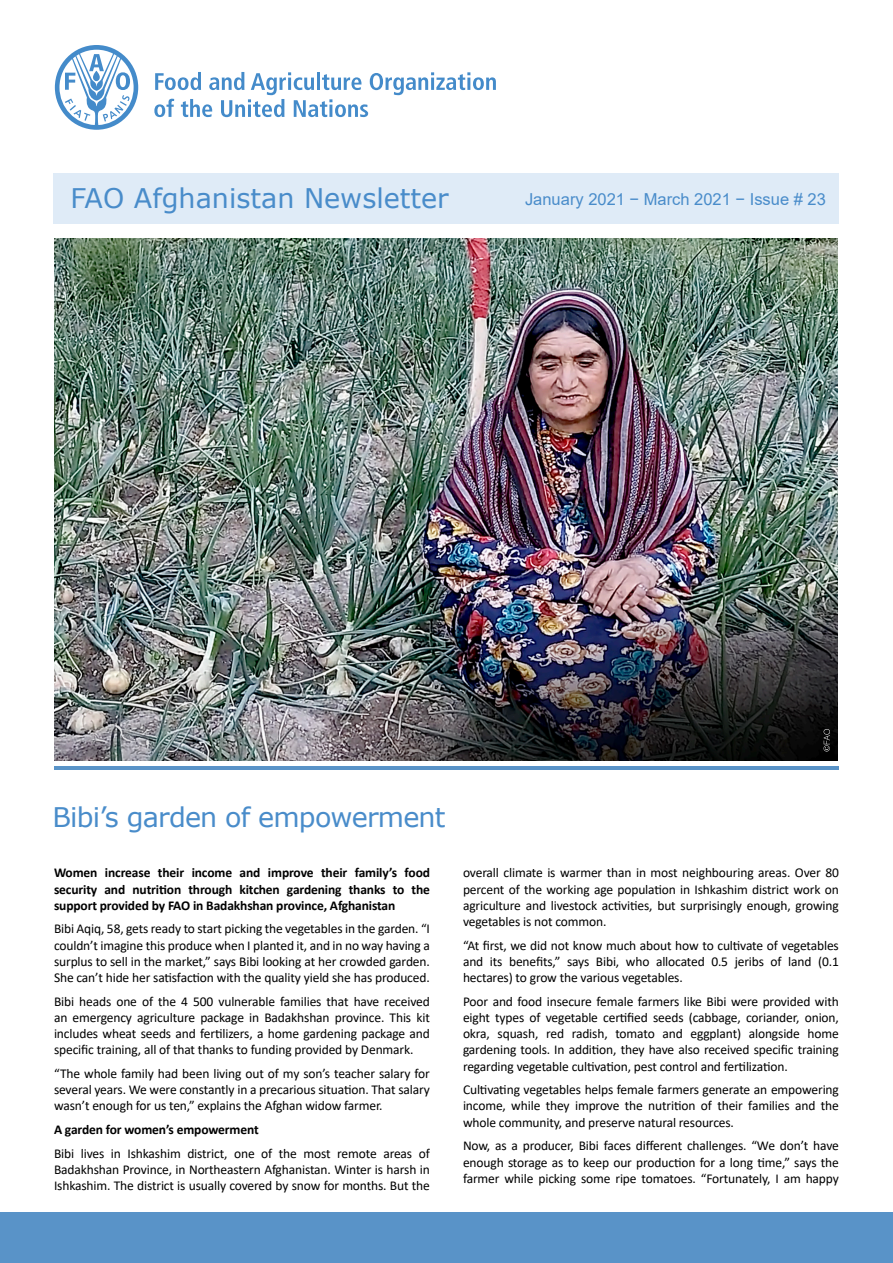
<style>
.page{position:relative;width:893px;height:1263px;background:#fff}
.page>*{position:absolute;margin:0;border:0;box-sizing:border-box;transform-origin:0 0}
.t1{font:27px "Verdana";letter-spacing:-.015em;color:#498cca}
.t2{font:16.5px "Arial";color:#498cca}
.t3{font:13.5px/16.2px "Calibri";letter-spacing:-.01em;color:#000;text-align:justify}
.t4{font:700 13.5px/16.2px "Calibri";letter-spacing:-.01em;color:#000;text-align:justify}
</style>
<div class="page">
<div style="left:0;top:1212px;width:893px;height:51px;background:#5993c8"></div>
<svg style="left:154px;top:72px;width:342px;height:45px"></svg>
<svg style="left:55px;top:45px;width:83px;height:85px"></svg>
<hr style="left:54px;top:766px;width:785px;height:3px;background:#5993c8">
<div style="left:54px;top:173px;width:785px;height:51px;background:#dfebf7"></div>
<img style="left:54px;top:238px;width:783px;height:523px">
<svg style="left:824px;top:729px;width:6px;height:22px"></svg>
<p class="t1" style="left:70px;top:179px;width:380px">FAO Afghanistan Newsletter</p>
<p class="t2" style="left:525px;top:188px;width:302px">January 2021 − March 2021 − Issue # 23</p>
<p class="t1" style="left:52px;top:799px;width:394px">Bibi’s garden of empowerment</p>
<p class="t4" style="left:54px;top:864px;width:378px">Women increase their income and improve their family’s food security and nutrition through kitchen gardening thanks to the support provided by FAO in Badakhshan province, Afghanistan</p>
<p class="t3" style="left:54px;top:920px;width:377px">Bibi Aqiq, 58, gets ready to start picking the vegetables in the garden. “I couldn’t imagine this produce when I planted it, and in no way having a surplus to sell in the market,” says Bibi looking at her crowded garden.<br>She can’t hide her satisfaction with the quality yield she has produced.</p>
<p class="t3" style="left:54px;top:993px;width:377px">Bibi heads one of the 4 500 vulnerable families that have received an emergency agriculture package in Badakhshan province. This kit includes wheat seeds and fertilizers, a home gardening package and specific training, all of that thanks to funding provided by Denmark.</p>
<p class="t3" style="left:54px;top:1065px;width:377px">“The whole family had been living out of my son’s teacher salary for several years. We were constantly in a precarious situation. That salary wasn’t enough for us ten,” explains the Afghan widow farmer.</p>
<p class="t4" style="left:54px;top:1121px;width:206px">A garden for women’s empowerment</p>
<p class="t3" style="left:54px;top:1145px;width:377px">Bibi lives in Ishkashim district, one of the most remote areas of Badakhshan Province, in Northeastern Afghanistan. Winter is harsh in Ishkashim. The district is usually covered by snow for months. But the</p>
<p class="t3" style="left:463px;top:864px;width:377px">overall climate is warmer than in most neighbouring areas. Over 80 percent of the working age population in Ishkashim district work on agriculture and livestock activities, but surprisingly enough, growing vegetables is not common.</p>
<p class="t3" style="left:463px;top:937px;width:377px">“At first, we did not know much about how to cultivate of vegetables and its benefits,” says Bibi, who allocated 0.5 jeribs of land (0.1 hectares) to grow the various vegetables.</p>
<p class="t3" style="left:463px;top:993px;width:377px">Poor and food insecure female farmers like Bibi were provided with eight types of vegetable certified seeds (cabbage, coriander, onion, okra, squash, red radish, tomato and eggplant) alongside home gardening tools. In addition, they have also received specific training regarding vegetable cultivation, pest control and fertilization.</p>
<p class="t3" style="left:463px;top:1081px;width:377px">Cultivating vegetables helps female farmers generate an empowering income, while they improve the nutrition of their families and the whole community, and preserve natural resources.</p>
<p class="t3" style="left:463px;top:1137px;width:377px">Now, as a producer, Bibi faces different challenges. “We don’t have enough storage as to keep our production for a long time,” says the farmer while picking some ripe tomatoes. “Fortunately, I am happy</p>
</div>
